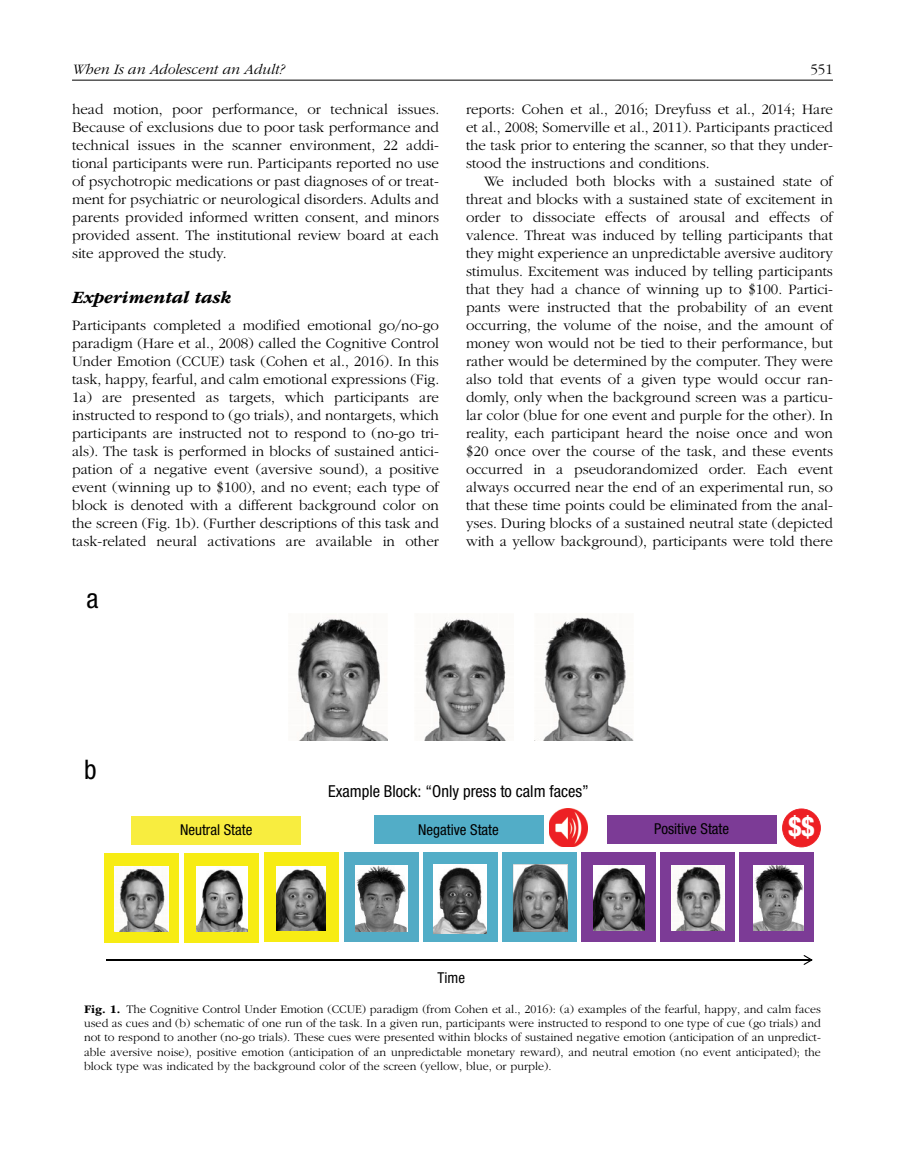
<style>
.page{position:relative;width:905px;height:1175px;background:#fff}
.page>*{position:absolute;margin:0;border:0;box-sizing:border-box;transform-origin:0 0}
.t1{font:700 condensed 27px "Helvetica Neue LT Std";color:#fff}
.t2{font:condensed 27px "Helvetica Neue LT Std";color:#000}
.t3{font:italic 700 18px "ITC Garamond Std";color:#000}
.t4{font:condensed 16.5px "Helvetica Neue LT Std";color:#000}
.t5{font:300 15px/18px "ITC Garamond Std";color:#000;text-align:justify}
.t6{font:condensed 15px "Helvetica Neue LT Std";color:#000}
.t7{font:italic 300 15px "ITC Garamond Std";color:#000}
.t8{font:300 12px/14.2px "ITC Garamond Std";color:#000;text-align:justify}
.s1{font-weight:700}
</style>
<div class="page">
<hr style="left:72px;top:80px;width:760px;height:1px;background:#000">
<hr style="left:106px;top:959px;width:705px;height:1px;background:#000">
<svg style="left:803px;top:955px;width:9px;height:10px"></svg>
<svg style="left:782px;top:808px;width:38px;height:39px"></svg>
<div style="left:104px;top:853px;width:75px;height:89px;background:#f7ec13"></div>
<div style="left:184px;top:853px;width:74px;height:89px;background:#f7ec13"></div>
<div style="left:264px;top:852px;width:75px;height:89px;background:#f7ec13"></div>
<div style="left:344px;top:852px;width:74px;height:89px;background:#53abc5"></div>
<div style="left:423px;top:852px;width:75px;height:89px;background:#52adc7"></div>
<div style="left:502px;top:852px;width:74px;height:89px;background:#52adc7"></div>
<div style="left:581px;top:852px;width:74px;height:89px;background:#7c3b96"></div>
<div style="left:660px;top:852px;width:74px;height:89px;background:#7c3b96"></div>
<div style="left:739px;top:852px;width:75px;height:89px;background:#7c3b96"></div>
<div style="left:131px;top:816px;width:170px;height:28px;background:#f8ed3f"></div>
<div style="left:607px;top:815px;width:169px;height:28px;background:#7c3b96"></div>
<div style="left:373px;top:816px;width:170px;height:28px;background:#52adc7"></div>
<img style="left:197px;top:866px;width:50px;height:65px">
<svg style="left:513px;top:864px;width:55px;height:68px;background:#797979"></svg>
<img style="left:276px;top:866px;width:50px;height:64px">
<img style="left:434px;top:865px;width:52px;height:68px">
<img style="left:593px;top:865px;width:51px;height:66px">
<img style="left:753px;top:865px;width:50px;height:65px">
<img style="left:355px;top:865px;width:52px;height:66px">
<img style="left:671px;top:865px;width:53px;height:65px">
<img style="left:297px;top:619px;width:90px;height:121px">
<img style="left:424px;top:619px;width:82px;height:121px">
<img style="left:543px;top:617px;width:90px;height:123px">
<img style="left:115px;top:866px;width:53px;height:65px">
<img style="left:549px;top:808px;width:38px;height:39px">
<p class="t7" style="left:72px;top:61px;width:214px">When Is an Adolescent an Adult?</p>
<p class="t5" style="left:810px;top:60px;width:24px">551</p>
<p class="t5" style="left:72px;top:101px;width:369px">head motion, poor performance, or technical issues.<br>Because of exclusions due to poor task performance and technical issues in the scanner environment, 22 addi&shy;tional participants were run. Participants reported no use of psychotropic medications or past diagnoses of or treat&shy;ment for psychiatric or neurological disorders. Adults and parents provided informed written consent, and minors provided assent. The institutional review board at each site approved the study.</p>
<p class="t3" style="left:72px;top:287px;width:161px">Experimental task</p>
<p class="t5" style="left:72px;top:317px;width:369px">Participants completed a modified emotional go/no-go paradigm (Hare et al., 2008) called the Cognitive Control Under Emotion (CCUE) task (Cohen et al., 2016). In this task, happy, fearful, and calm emotional expressions (Fig.<br>1a) are presented as targets, which participants are instructed to respond to (go trials), and nontargets, which participants are instructed not to respond to (no-go tri&shy;als). The task is performed in blocks of sustained antici&shy;pation of a negative event (aversive sound), a positive event (winning up to $100), and no event; each type of block is denoted with a different background color on the screen (Fig. 1b). (Further descriptions of this task and task-related neural activations are available in other</p>
<p class="t5" style="left:466px;top:101px;width:368px">reports: Cohen et al., 2016; Dreyfuss et al., 2014; Hare et al., 2008; Somerville et al., 2011). Participants practiced the task prior to entering the scanner, so that they under&shy;stood the instructions and conditions.</p>
<p class="t5" style="left:466px;top:173px;width:368px;text-indent:18px">We included both blocks with a sustained state of threat and blocks with a sustained state of excitement in order to dissociate effects of arousal and effects of valence. Threat was induced by telling participants that they might experience an unpredictable aversive auditory stimulus. Excitement was induced by telling participants that they had a chance of winning up to $100. Partici&shy;pants were instructed that the probability of an event occurring, the volume of the noise, and the amount of money won would not be tied to their performance, but rather would be determined by the computer. They were also told that events of a given type would occur ran&shy;domly, only when the background screen was a particu&shy;lar color (blue for one event and purple for the other). In reality, each participant heard the noise once and won $20 once over the course of the task, and these events occurred in a pseudorandomized order. Each event always occurred near the end of an experimental run, so that these time points could be eliminated from the anal&shy;yses. During blocks of a sustained neutral state (depicted with a yellow background), participants were told there</p>
<h1 class="t2" style="left:86px;top:582px;width:13px">a</h1>
<h1 class="t2" style="left:84px;top:753px;width:14px">b</h1>
<p class="t4" style="left:328px;top:781px;width:262px">Example Block: “Only press to calm faces”</p>
<p class="t6" style="left:180px;top:820px;width:74px">Neutral State</p>
<p class="t6" style="left:418px;top:820px;width:82px">Negative State</p>
<p class="t6" style="left:654px;top:820px;width:76px">Positive State</p>
<h1 class="t1" style="left:788px;top:810px;width:27px">$$</h1>
<p class="t6" style="left:437px;top:969px;width:29px">Time</p>
<p class="t8" style="left:84px;top:1002px;width:738px"><span class="s1">Fig. 1.</span> The Cognitive Control Under Emotion (CCUE) paradigm (from Cohen et al., 2016): (a) examples of the fearful, happy, and calm faces used as cues and (b) schematic of one run of the task. In a given run, participants were instructed to respond to one type of cue (go trials) and not to respond to another (no-go trials). These cues were presented within blocks of sustained negative emotion (anticipation of an unpredict&shy;able aversive noise), positive emotion (anticipation of an unpredictable monetary reward), and neutral emotion (no event anticipated); the block type was indicated by the background color of the screen (yellow, blue, or purple).</p>
</div>
